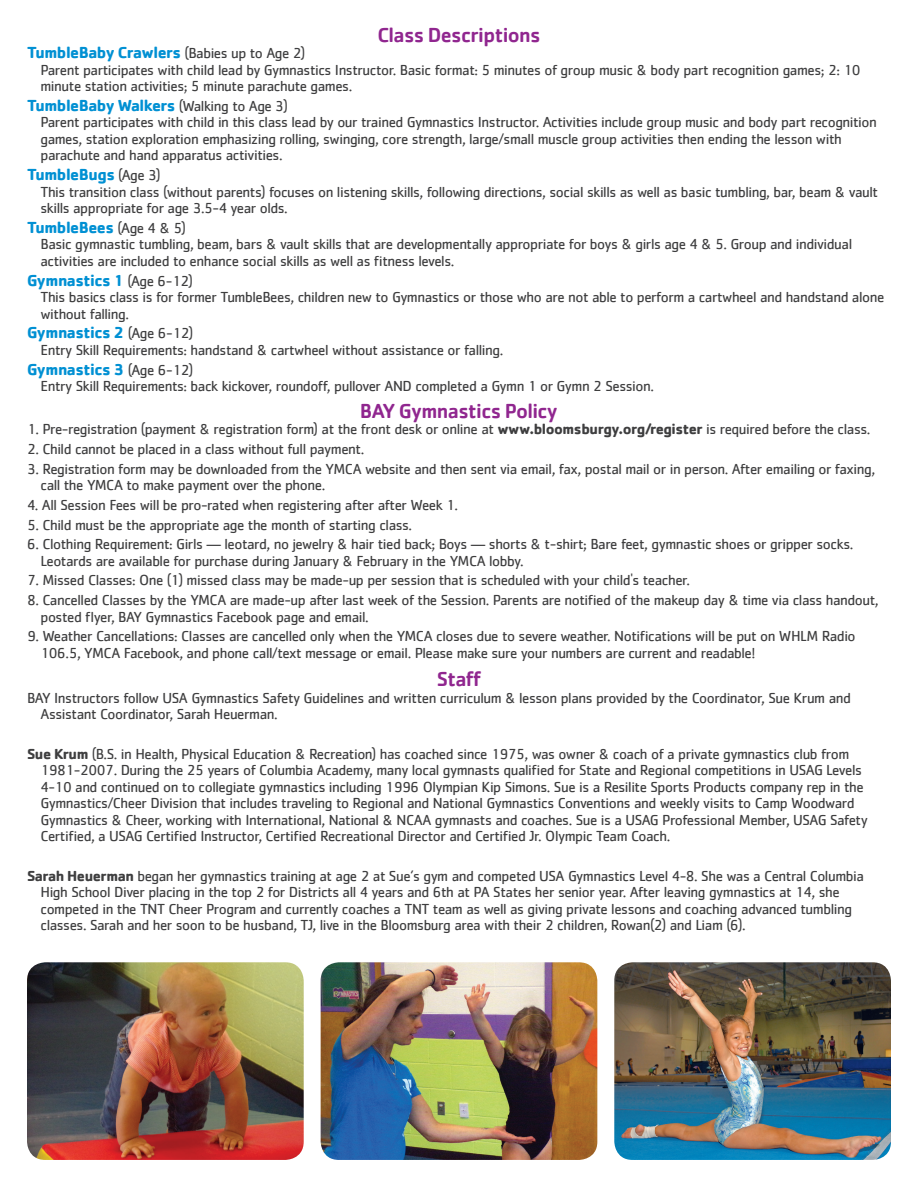
<style>
.page{position:relative;width:918px;height:1188px;background:#fff}
.page>*{position:absolute;margin:0;border:0;box-sizing:border-box;transform-origin:0 0}
.t1{font:500 21px "Cachet";letter-spacing:-.03em;color:#90268f}
.t2{font:700 16.5px "Cachet";letter-spacing:-.03em;color:#0090d3}
.t3{font:15px/16.5px "Cachet";letter-spacing:-.03em;color:#3e3e3f}
.s1{font-weight:400;font-size:15px;color:#3e3e3f}
.s2{font-weight:700}
</style>
<div class="page">
<img style="left:27px;top:962px;width:277px;height:198px">
<img style="left:321px;top:962px;width:276px;height:198px">
<img style="left:614px;top:962px;width:277px;height:198px">
<h1 class="t1" style="left:377px;top:22px;width:165px">Class Descriptions</h1>
<p class="t2" style="left:27px;top:42px;width:280px">TumbleBaby Crawlers <span class="s1">(Babies up to Age 2)</span></p>
<p class="t3" style="left:41px;top:61px;width:822px">Parent participates with child lead by Gymnastics Instructor. Basic format: 5 minutes of group music &amp; body part recognition games; 2: 10 minute station activities; 5 minute parachute games.</p>
<p class="t2" style="left:27px;top:95px;width:262px">TumbleBaby Walkers <span class="s1">(Walking to Age 3)</span></p>
<p class="t3" style="left:40px;top:114px;width:838px">Parent participates with child in this class lead by our trained Gymnastics Instructor. Activities include group music and body part recognition games, station exploration emphasizing rolling, swinging, core strength, large/small muscle group activities then ending the lesson with parachute and hand apparatus activities.</p>
<p class="t2" style="left:27px;top:164px;width:135px">TumbleBugs <span class="s1">(Age 3)</span></p>
<p class="t3" style="left:41px;top:183px;width:839px">This transition class (without parents) focuses on listening skills, following directions, social skills as well as basic tumbling, bar, beam &amp; vault skills appropriate for age 3.5-4 year olds.</p>
<p class="t2" style="left:27px;top:217px;width:160px">TumbleBees <span class="s1">(Age 4 &amp; 5)</span></p>
<p class="t3" style="left:40px;top:236px;width:813px">Basic gymnastic tumbling, beam, bars &amp; vault skills that are developmentally appropriate for boys &amp; girls age 4 &amp; 5. Group and individual activities are included to enhance social skills as well as fitness levels.</p>
<p class="t2" style="left:27px;top:269px;width:168px">Gymnastics 1 <span class="s1">(Age 6-12)</span></p>
<p class="t3" style="left:40px;top:289px;width:845px">This basics class is for former TumbleBees, children new to Gymnastics or those who are not able to perform a cartwheel and handstand alone without falling.</p>
<p class="t2" style="left:27px;top:322px;width:168px">Gymnastics 2 <span class="s1">(Age 6-12)</span></p>
<p class="t3" style="left:40px;top:341px;width:464px">Entry Skill Requirements: handstand &amp; cartwheel without assistance or falling.</p>
<p class="t2" style="left:27px;top:358px;width:168px">Gymnastics 3 <span class="s1">(Age 6-12)</span></p>
<p class="t3" style="left:40px;top:378px;width:615px">Entry Skill Requirements: back kickover, roundoff, pullover AND completed a Gymn 1 or Gymn 2 Session.</p>
<h1 class="t1" style="left:360px;top:398px;width:200px">BAY Gymnastics Policy</h1>
<p class="t3" style="left:27px;top:421px;width:845px">1. Pre-registration (payment &amp; registration form) at the front desk or online at <span class="s2">www.bloomsburgy.org/register</span> is required before the class.</p>
<p class="t3" style="left:27px;top:440px;width:339px">2. Child cannot be placed in a class without full payment.</p>
<p class="t3" style="left:40px;top:460px;width:836px;text-indent:-14px">3. Registration form may be downloaded from the YMCA website and then sent via email, fax, postal mail or in person. After emailing or faxing, call the YMCA to make payment over the phone.</p>
<p class="t3" style="left:27px;top:496px;width:433px">4. All Session Fees will be pro-rated when registering after after Week 1.</p>
<p class="t3" style="left:27px;top:516px;width:387px">5. Child must be the appropriate age the month of starting class.</p>
<p class="t3" style="left:40px;top:536px;width:814px;text-indent:-14px">6. Clothing Requirement: Girls — leotard, no jewelry &amp; hair tied back; Boys — shorts &amp; t-shirt; Bare feet, gymnastic shoes or gripper socks.<br>Leotards are available for purchase during January &amp; February in the YMCA lobby.</p>
<p class="t3" style="left:27px;top:572px;width:664px">7. Missed Classes: One (1) missed class may be made-up per session that is scheduled with your child's teacher.</p>
<p class="t3" style="left:40px;top:592px;width:840px;text-indent:-14px">8. Cancelled Classes by the YMCA are made-up after last week of the Session. Parents are notified of the makeup day &amp; time via class handout, posted flyer, BAY Gymnastics Facebook page and email.</p>
<p class="t3" style="left:40px;top:628px;width:817px;text-indent:-14px">9. Weather Cancellations: Classes are cancelled only when the YMCA closes due to severe weather. Notifications will be put on WHLM Radio<br>106.5, YMCA Facebook, and phone call/text message or email. Please make sure your numbers are current and readable!</p>
<h1 class="t1" style="left:437px;top:666px;width:46px">Staff</h1>
<p class="t3" style="left:40px;top:689px;width:812px;text-indent:-14px">BAY Instructors follow USA Gymnastics Safety Guidelines and written curriculum &amp; lesson plans provided by the Coordinator, Sue Krum and<br>Assistant Coordinator, Sarah Heuerman.</p>
<p class="t3" style="left:40px;top:745px;width:829px;text-indent:-14px"><span class="s2">Sue Krum</span> (B.S. in Health, Physical Education &amp; Recreation) has coached since 1975, was owner &amp; coach of a private gymnastics club from 1981-2007. During the 25 years of Columbia Academy, many local gymnasts qualified for State and Regional competitions in USAG Levels 4-10 and continued on to collegiate gymnastics including 1996 Olympian Kip Simons. Sue is a Resilite Sports Products company rep in the Gymnastics/Cheer Division that includes traveling to Regional and National Gymnastics Conventions and weekly visits to Camp Woodward Gymnastics &amp; Cheer, working with International, National &amp; NCAA gymnasts and coaches. Sue is a USAG Professional Member, USAG Safety Certified, a USAG Certified Instructor, Certified Recreational Director and Certified Jr. Olympic Team Coach.</p>
<p class="t3" style="left:40px;top:867px;width:825px;text-indent:-14px"><span class="s2">Sarah Heuerman</span> began her gymnastics training at age 2 at Sue’s gym and competed USA Gymnastics Level 4-8. She was a Central Columbia High School Diver placing in the top 2 for Districts all 4 years and 6th at PA States her senior year. After leaving gymnastics at 14, she competed in the TNT Cheer Program and currently coaches a TNT team as well as giving private lessons and coaching advanced tumbling classes. Sarah and her soon to be husband, TJ, live in the Bloomsburg area with their 2 children, Rowan(2) and Liam (6).</p>
</div>
